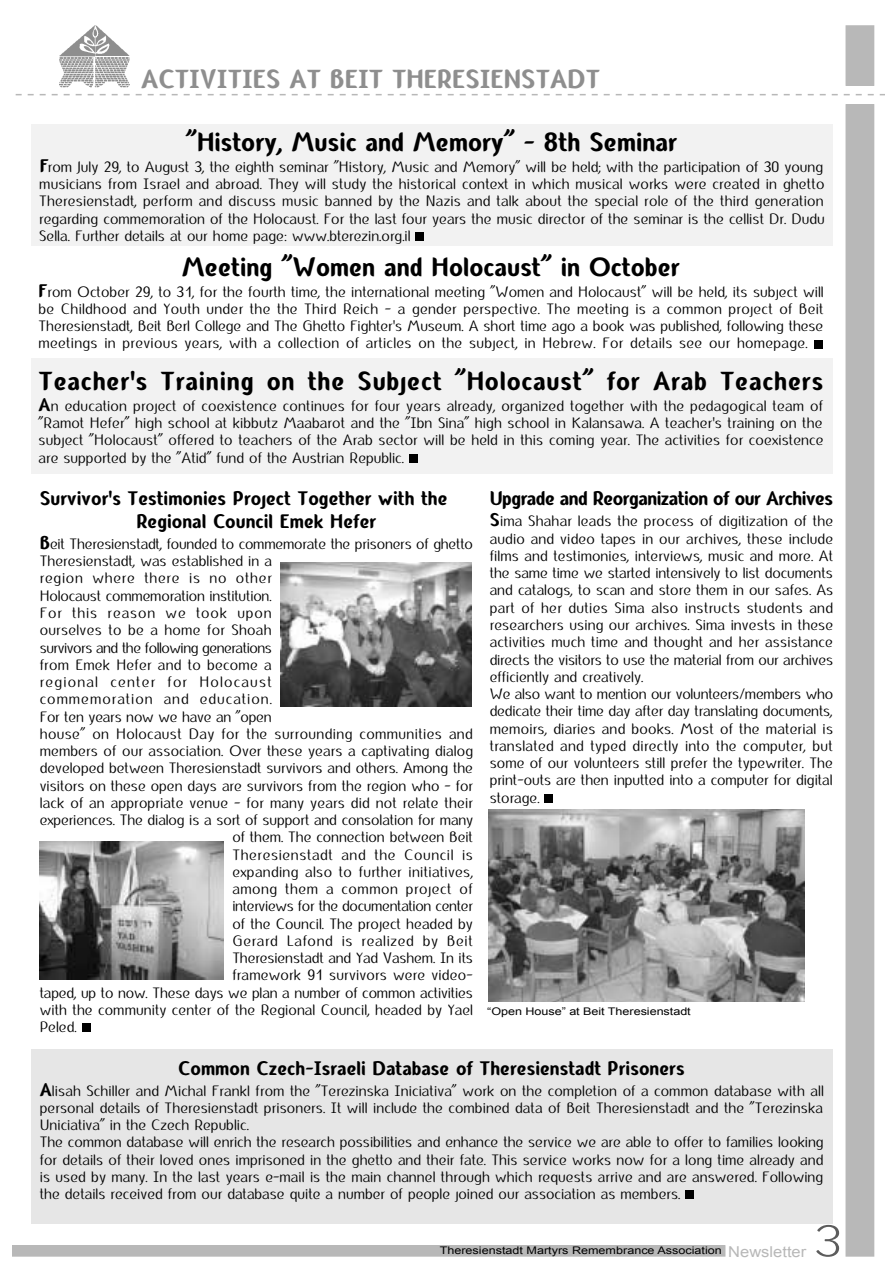
<style>
.page{position:relative;width:893px;height:1263px;background:#fff}
.page>*{position:absolute;margin:0;border:0;box-sizing:border-box;transform-origin:0 0}
.t1{font:300 63.9px "Kazefet";color:#5c5c5c;scale:1.06 1}
.t2{font:700 30px "Rimona English";color:#000}
.t3{font:700 30px "Rimona English";letter-spacing:.025em;color:#000}
.t4{font:700 30px "Rimona English";color:#8e8e8e}
.t5{font:700 22.5px/22.5px "Rimona English";color:#000}
.t6{font:700 22.5px "Rimona English";letter-spacing:-.025em;color:#000}
.t7{font:700 21px "Rimona English";color:#000}
.t8{font:17.25px/17.2px "Rimona English";color:#000;text-align:justify}
.t9{font:17.25px "Rimona English";letter-spacing:.035em;color:#000}
.t10{font:17.25px "Rimona English";letter-spacing:.02em;color:#000}
.t11{font:17.25px "Rimona English";letter-spacing:-.025em;color:#000}
.t12{font:17.25px "Rimona English";letter-spacing:-.02em;color:#000}
.t13{font:17.25px "Rimona English";letter-spacing:.07em;color:#000}
.t14{font:17.25px "Rimona English";letter-spacing:.055em;color:#000}
.t15{font:17.25px "Rimona English";letter-spacing:.04em;color:#000}
.t16{font:17.25px "Rimona English";letter-spacing:.03em;color:#000}
.t17{font:17.25px "Rimona English";letter-spacing:.05em;color:#000}
.t18{font:10.5px "Arial";color:#000;scale:1.2 1}
.s1{font-weight:700;font-size:21px}
.s2{font-size:15px;color:#b8b8b8}
</style>
<div class="page">
<div style="left:31px;top:125px;width:801px;height:121px;background:#f2f2f2"></div>
<svg style="left:15px;top:94px;width:870px;height:1px"></svg>
<div style="left:846px;top:26px;width:28px;height:59px;background:#b8b8b8"></div>
<div style="left:845px;top:25px;width:29px;height:61px;border:2px solid #b8b8b8"></div>
<svg style="left:13px;top:1245px;width:712px;height:12px"></svg>
<img style="left:59px;top:25px;width:71px;height:62px">
<div style="left:807px;top:1214px;width:51px;height:47px;border:2px solid #fff;border-radius:50%"></div>
<div style="left:846px;top:105px;width:28px;height:1151px;background:#b8b8b8"></div>
<div style="left:845px;top:104px;width:29px;height:1153px;border:2px solid #b8b8b8"></div>
<div style="left:416px;top:232px;width:8px;height:9px;background:#000"></div>
<div style="left:545px;top:794px;width:8px;height:8px;background:#000"></div>
<div style="left:814px;top:340px;width:9px;height:8px;background:#000"></div>
<div style="left:82px;top:1023px;width:8px;height:9px;background:#000"></div>
<div style="left:31px;top:358px;width:801px;height:116px;background:#f2f2f2"></div>
<div style="left:409px;top:454px;width:9px;height:9px;background:#000"></div>
<div style="left:31px;top:1049px;width:801px;height:175px;background:#e6e6e6"></div>
<div style="left:685px;top:1190px;width:9px;height:9px;background:#000"></div>
<img style="left:280px;top:563px;width:192px;height:143px">
<img style="left:40px;top:841px;width:184px;height:138px">
<img style="left:488px;top:809px;width:316px;height:192px">
<p class="t4" style="left:141px;top:57px;width:460px">ACTIVITIES AT BEIT THERESIENSTADT</p>
<p class="t2" style="left:186px;top:120px;width:493px">"History, Music and Memory" - 8th Seminar</p>
<p class="t8" style="left:39px;top:158px;width:787px;text-indent:9px">rom July 29, to August 3, the eighth seminar "History, Music and Memory" will be held; with the participation of 30 young musicians from Israel and abroad. They will study the historical context in which musical works were created in ghetto Theresienstadt, perform and discuss music banned by the Nazis and talk about the special role of the third generation regarding commemoration of the Holocaust. For the last four years the music director of the seminar is the cellist Dr. Dudu Sella. Further details at our home page: www.bterezin.org.il</p>
<p class="t7" style="left:40px;top:150px;width:10px">F</p>
<p class="t2" style="left:182px;top:245px;width:499px">Meeting "Women and Holocaust" in October</p>
<p class="t8" style="left:39px;top:283px;width:787px"><span class="s1">F</span>rom October 29, to 31, for the fourth time, the international meeting "Women and Holocaust" will be held, its subject will be Childhood and Youth under the the Third Reich - a gender perspective. The meeting is a common project of Beit Theresienstadt, Beit Berl College and The Ghetto Fighter's Museum. A short time ago a book was published, following these meetings in previous years, with a collection of articles on the subject, in Hebrew. For details see our homepage.</p>
<p class="t3" style="left:39px;top:359px;width:786px">Teacher's Training on the Subject "Holocaust" for Arab Teachers</p>
<p class="t8" style="left:39px;top:397px;width:787px"><span class="s1">A</span>n education project of coexistence continues for four years already, organized together with the pedagogical team of "Ramot Hefer" high school at kibbutz Maabarot and the "Ibn Sina" high school in Kalansawa. A teacher's training on the subject "Holocaust" offered to teachers of the Arab sector will be held in this coming year. The activities for coexistence are supported by the "Atid" fund of the Austrian Republic.</p>
<p class="t5" style="left:136px;top:488px;width:313px;text-indent:-97px">Survivor's Testimonies Project Together with the<br>Regional Council Emek Hefer</p>
<p class="t8" style="left:40px;top:535px;width:435px"><span class="s1">B</span>eit Theresienstadt, founded to commemorate the prisoners of ghetto</p>
<p class="t8" style="left:40px;top:553px;width:234px">Theresienstadt, was established in a</p>
<p class="t15" style="left:40px;top:566px;width:234px">region where there is no other</p>
<p class="t8" style="left:40px;top:587px;width:233px">Holocaust commemoration institution.</p>
<p class="t17" style="left:40px;top:600px;width:233px">For this reason we took upon</p>
<p class="t8" style="left:40px;top:622px;width:233px">ourselves to be a home for Shoah</p>
<p class="t11" style="left:40px;top:635px;width:234px">survivors and the following generations</p>
<p class="t8" style="left:40px;top:656px;width:233px">from Emek Hefer and to become a</p>
<p class="t13" style="left:40px;top:669px;width:234px">regional center for Holocaust</p>
<p class="t14" style="left:40px;top:686px;width:234px">commemoration and education.</p>
<p class="t8" style="left:40px;top:708px;width:233px">For ten years now we have an "open</p>
<p class="t10" style="left:40px;top:721px;width:435px">house" on Holocaust Day for the surrounding communities and</p>
<p class="t8" style="left:40px;top:742px;width:435px">members of our association. Over these years a captivating dialog</p>
<p class="t8" style="left:40px;top:760px;width:435px">developed between Theresienstadt survivors and others. Among the</p>
<p class="t8" style="left:40px;top:777px;width:435px">visitors on these open days are survivors from the region who - for</p>
<p class="t8" style="left:40px;top:794px;width:435px">lack of an appropriate venue - for many years did not relate their</p>
<p class="t8" style="left:40px;top:811px;width:435px">experiences. The dialog is a sort of support and consolation for many</p>
<p class="t8" style="left:232px;top:829px;width:242px">of them. The connection between Beit</p>
<p class="t9" style="left:232px;top:842px;width:242px">Theresienstadt and the Council is</p>
<p class="t8" style="left:232px;top:863px;width:242px">expanding also to further initiatives,</p>
<p class="t16" style="left:232px;top:876px;width:242px">among them a common project of</p>
<p class="t12" style="left:232px;top:893px;width:242px">interviews for the documentation center</p>
<p class="t8" style="left:232px;top:915px;width:242px">of the Council. The project headed by</p>
<p class="t9" style="left:232px;top:928px;width:242px">Gerard Lafond is realized by Beit</p>
<p class="t8" style="left:232px;top:949px;width:242px">Theresienstadt and Yad Vashem. In its</p>
<p class="t8" style="left:232px;top:967px;width:242px">framework 91 survivors were video-</p>
<p class="t8" style="left:40px;top:984px;width:435px">taped, up to now. These days we plan a number of common activities</p>
<p class="t8" style="left:40px;top:1001px;width:435px">with the community center of the Regional Council, headed by Yael</p>
<p class="t8" style="left:40px;top:1018px;width:39px">Peled.</p>
<p class="t6" style="left:490px;top:482px;width:345px">Upgrade and Reorganization of our Archives</p>
<p class="t8" style="left:490px;top:513px;width:345px;text-align:left"><span class="s1">S</span>ima Shahar leads the process of digitization of the audio and video tapes in our archives, these include films and testimonies, interviews, music and more. At the same time we started intensively to list documents and catalogs, to scan and store them in our safes. As part of her duties Sima also instructs students and researchers using our archives. Sima invests in these activities much time and thought and her assistance directs the visitors to use the material from our archives efficiently and creatively.<br>We also want to mention our volunteers/members who dedicate their time day after day translating documents, memoirs, diaries and books. Most of the material is translated and typed directly into the computer, but some of our volunteers still prefer the typewriter. The print-outs are then inputted into a computer for digital storage.</p>
<p class="t18" style="left:487px;top:1005px;width:171px">“Open House” at Beit Theresienstadt</p>
<p class="t5" style="left:178px;top:1057px;width:508px">Common Czech-Israeli Database of Theresienstadt Prisoners</p>
<p class="t8" style="left:40px;top:1082px;width:786px;text-align:left"><span class="s1">A</span>lisah Schiller and Michal Frankl from the "Terezinska Iniciativa" work on the completion of a common database with all personal details of Theresienstadt prisoners. It will include the combined data of Beit Theresienstadt and the "Terezinska Uniciativa" in the Czech Republic.<br>The common database will enrich the research possibilities and enhance the service we are able to offer to families looking for details of their loved ones imprisoned in the ghetto and their fate. This service works now for a long time already and is used by many. In the last years e-mail is the main channel through which requests arrive and are answered. Following the details received from our database quite a number of people joined our association as members.</p>
<p class="t18" style="left:440px;top:1244px;width:307px">Theresienstadt Martyrs Remembrance Association <span class="s2">Newsletter</span></p>
<p class="t1" style="left:812px;top:1212px;width:31px">≥</p>
</div>
